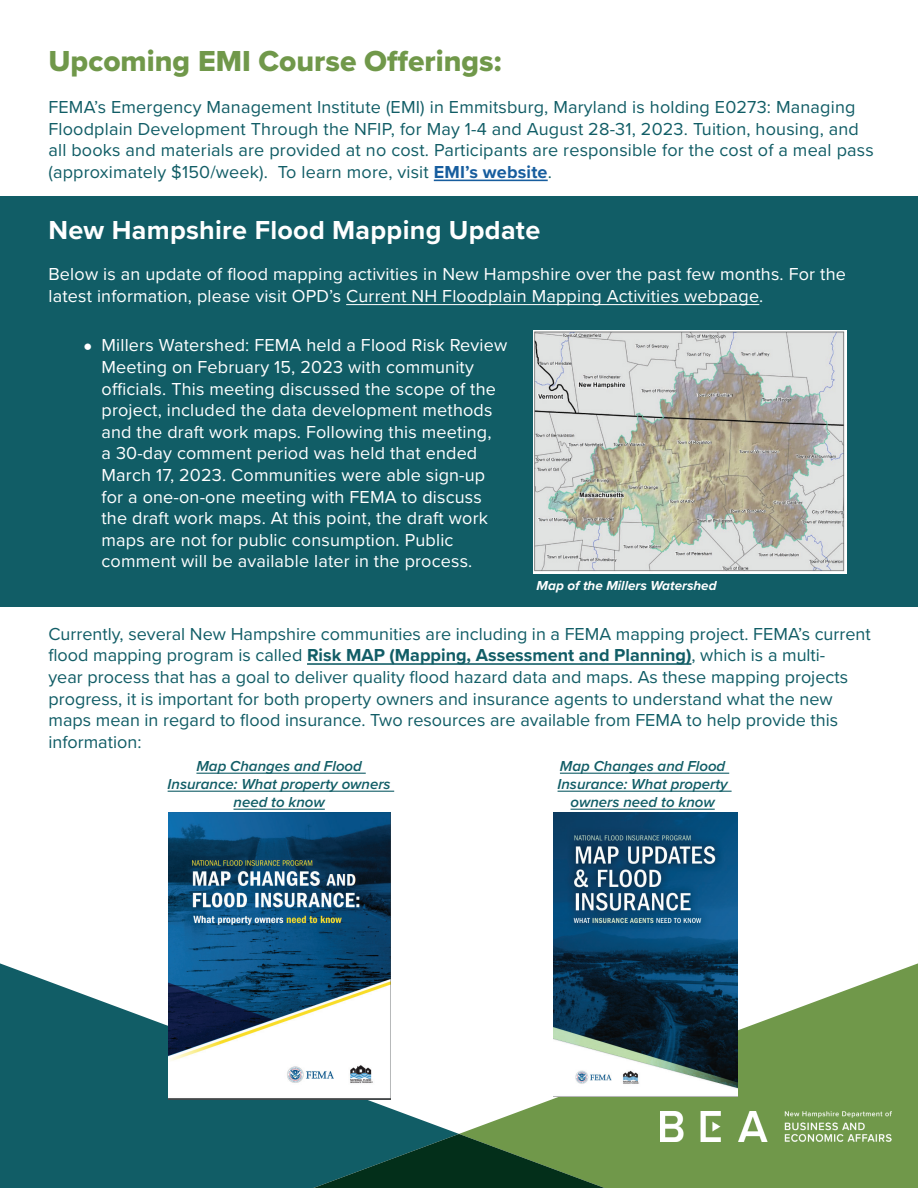
<style>
.page{position:relative;width:918px;height:1188px;background:#fff}
.page>*{position:absolute;margin:0;border:0;box-sizing:border-box;transform-origin:0 0}
.t1{font:30px "Proxima Nova Extrabld";color:#70984a}
.t2{font:30px "Proxima Nova";color:#fff}
.t3{font:700 27px "Proxima Nova";letter-spacing:.01em;color:#fff}
.t4{font:18px/21.6px "Proxima Nova";color:#115d66}
.t5{font:18px/21.6px "Proxima Nova";letter-spacing:.01em;color:#fff}
.t6{font:italic 600 15px/18px "Proxima Nova";color:#115d66;text-align:center}
.t7{font:italic 700 13.5px "Proxima Nova";color:#fff}
.s1{font-weight:700;color:#175d9e}
.s2{font-weight:700}
</style>
<div class="page">
<svg style="left:0;top:963px;width:459px;height:225px;fill:#115d66"></svg>
<svg style="left:459px;top:963px;width:459px;height:225px;fill:#70984a"></svg>
<svg style="left:303px;top:1134px;width:312px;height:54px;background:#23573b"></svg>
<img style="left:661px;top:1111px;width:230px;height:30px">
<div style="left:0;top:196px;width:918px;height:411px;background:#115d66"></div>
<hr style="left:346px;top:304px;width:413px;height:1px;background:#fff">
<hr style="left:434px;top:180px;width:114px;height:1px;background:#175d9e">
<img style="left:534px;top:330px;width:313px;height:244px">
<hr style="left:307px;top:663px;width:384px;height:2px;background:#115d66">
<img style="left:168px;top:812px;width:222px;height:288px">
<img style="left:554px;top:812px;width:184px;height:285px">
<hr style="left:196px;top:773px;width:170px;height:1px;background:#115d66">
<hr style="left:168px;top:791px;width:226px;height:1px;background:#115d66">
<hr style="left:234px;top:809px;width:91px;height:1px;background:#115d66">
<hr style="left:560px;top:773px;width:169px;height:1px;background:#115d66">
<hr style="left:558px;top:791px;width:174px;height:1px;background:#115d66">
<hr style="left:571px;top:809px;width:144px;height:1px;background:#115d66">
<h1 class="t1" style="left:48px;top:38px;width:455px">Upcoming EMI Course Offerings:</h1>
<p class="t4" style="left:48px;top:95px;width:827px">FEMA’s Emergency Management Institute (EMI) in Emmitsburg, Maryland is holding E0273: Managing Floodplain Development Through the NFIP, for May 1-4 and August 28-31, 2023. Tuition, housing, and all books and materials are provided at no cost. Participants are responsible for the cost of a meal pass (approximately $150/week). To learn more, visit <span class="s1">EMI’s website</span>.</p>
<h2 class="t3" style="left:48px;top:210px;width:493px">New Hampshire Flood Mapping Update</h2>
<p class="t5" style="left:48px;top:263px;width:799px">Below is an update of flood mapping activities in New Hampshire over the past few months. For the latest information, please visit OPD’s Current NH Floodplain Mapping Activities webpage.</p>
<h1 class="t2" style="left:83px;top:321px;width:12px">•</h1>
<p class="t5" style="left:102px;top:334px;width:407px">Millers Watershed: FEMA held a Flood Risk Review Meeting on February 15, 2023 with community officials. This meeting discussed the scope of the project, included the data development methods and the draft work maps. Following this meeting,<br>a 30-day comment period was held that ended March 17, 2023. Communities were able sign-up for a one-on-one meeting with FEMA to discuss the draft work maps. At this point, the draft work maps are not for public consumption. Public comment will be available later in the process.</p>
<p class="t7" style="left:537px;top:576px;width:182px">Map of the Millers Watershed</p>
<p class="t4" style="left:48px;top:622px;width:824px">Currently, several New Hampshire communities are including in a FEMA mapping project. FEMA’s current flood mapping program is called <span class="s2">Risk MAP (Mapping, Assessment and Planning)</span>, which is a multi-<br>year process that has a goal to deliver quality flood hazard data and maps. As these mapping projects progress, it is important for both property owners and insurance agents to understand what the new maps mean in regard to flood insurance. Two resources are available from FEMA to help provide this information:</p>
<p class="t6" style="left:168px;top:757px;width:225px">Map Changes and Flood<br>Insurance: What property owners need to know</p>
<p class="t6" style="left:558px;top:757px;width:172px">Map Changes and Flood<br>Insurance: What property owners need to know</p>
</div>
